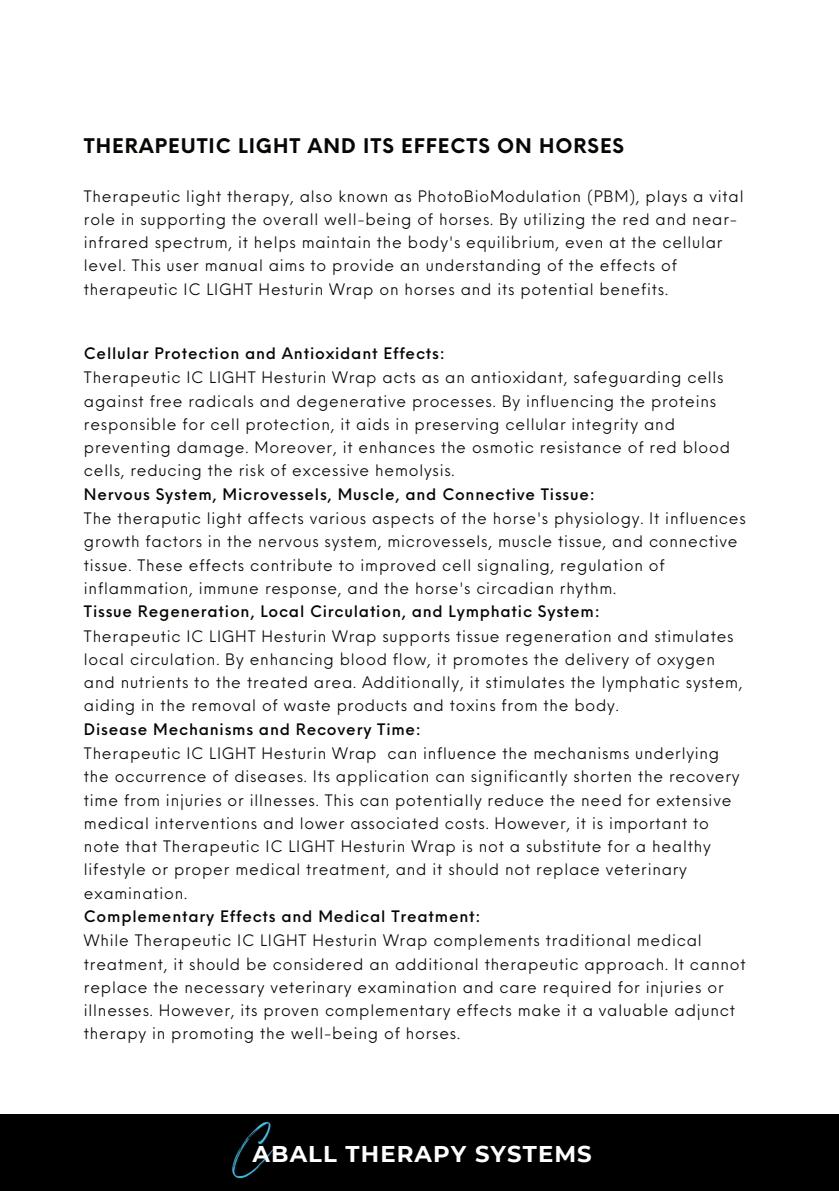
<style>
.page{position:relative;width:839px;height:1191px;background:#fff}
.page>*{position:absolute;margin:0;border:0;box-sizing:border-box;transform-origin:0 0}
.t1{font:700 22.8px "Montserrat";letter-spacing:.05em;color:#fff}
.t2{font:700 19.8px "Neue Einstellung";letter-spacing:.05em;color:#080704}
.t3{font:15.4px/23.2px "Neue Einstellung";letter-spacing:.05em;color:#080704}
.t4{font:500 15.4px "Neue Einstellung";letter-spacing:.05em;color:#080704}
</style>
<div class="page">
<div style="left:0;top:1114px;width:838px;height:77px;background:#000"></div>
<img style="left:232px;top:1122px;width:44px;height:57px">
<p class="t2" style="left:84px;top:127px;width:541px">THERAPEUTIC LIGHT AND ITS EFFECTS ON HORSES</p>
<p class="t3" style="left:84px;top:183px;width:661px">Therapeutic light therapy, also known as PhotoBioModulation (PBM), plays a vital role in supporting the overall well-being of horses. By utilizing the red and near&shy;infrared spectrum, it helps maintain the body's equilibrium, even at the cellular level. This user manual aims to provide an understanding of the effects of therapeutic IC LIGHT Hesturin Wrap on horses and its potential benefits.</p>
<p class="t4" style="left:84px;top:339px;width:362px">Cellular Protection and Antioxidant Effects:</p>
<p class="t3" style="left:84px;top:364px;width:647px">Therapeutic IC LIGHT Hesturin Wrap acts as an antioxidant, safeguarding cells against free radicals and degenerative processes. By influencing the proteins responsible for cell protection, it aids in preserving cellular integrity and preventing damage. Moreover, it enhances the osmotic resistance of red blood cells, reducing the risk of excessive hemolysis.</p>
<p class="t4" style="left:84px;top:480px;width:512px">Nervous System, Microvessels, Muscle, and Connective Tissue:</p>
<p class="t3" style="left:84px;top:505px;width:663px">The theraputic light affects various aspects of the horse's physiology. It influences growth factors in the nervous system, microvessels, muscle tissue, and connective tissue. These effects contribute to improved cell signaling, regulation of inflammation, immune response, and the horse's circadian rhythm.</p>
<p class="t4" style="left:84px;top:598px;width:517px">Tissue Regeneration, Local Circulation, and Lymphatic System:</p>
<p class="t3" style="left:84px;top:623px;width:660px">Therapeutic IC LIGHT Hesturin Wrap supports tissue regeneration and stimulates local circulation. By enhancing blood flow, it promotes the delivery of oxygen and nutrients to the treated area. Additionally, it stimulates the lymphatic system, aiding in the removal of waste products and toxins from the body.</p>
<p class="t4" style="left:84px;top:715px;width:338px">Disease Mechanisms and Recovery Time:</p>
<p class="t3" style="left:84px;top:740px;width:657px">Therapeutic IC LIGHT Hesturin Wrap can influence the mechanisms underlying the occurrence of diseases. Its application can significantly shorten the recovery time from injuries or illnesses. This can potentially reduce the need for extensive medical interventions and lower associated costs. However, it is important to note that Therapeutic IC LIGHT Hesturin Wrap is not a substitute for a healthy lifestyle or proper medical treatment, and it should not replace veterinary examination.</p>
<p class="t4" style="left:84px;top:902px;width:398px">Complementary Effects and Medical Treatment:</p>
<p class="t3" style="left:84px;top:927px;width:663px">While Therapeutic IC LIGHT Hesturin Wrap complements traditional medical treatment, it should be considered an additional therapeutic approach. It cannot replace the necessary veterinary examination and care required for injuries or illnesses. However, its proven complementary effects make it a valuable adjunct therapy in promoting the well-being of horses.</p>
<h1 class="t1" style="left:252px;top:1138px;width:340px">ABALL THERAPY SYSTEMS</h1>
</div>
